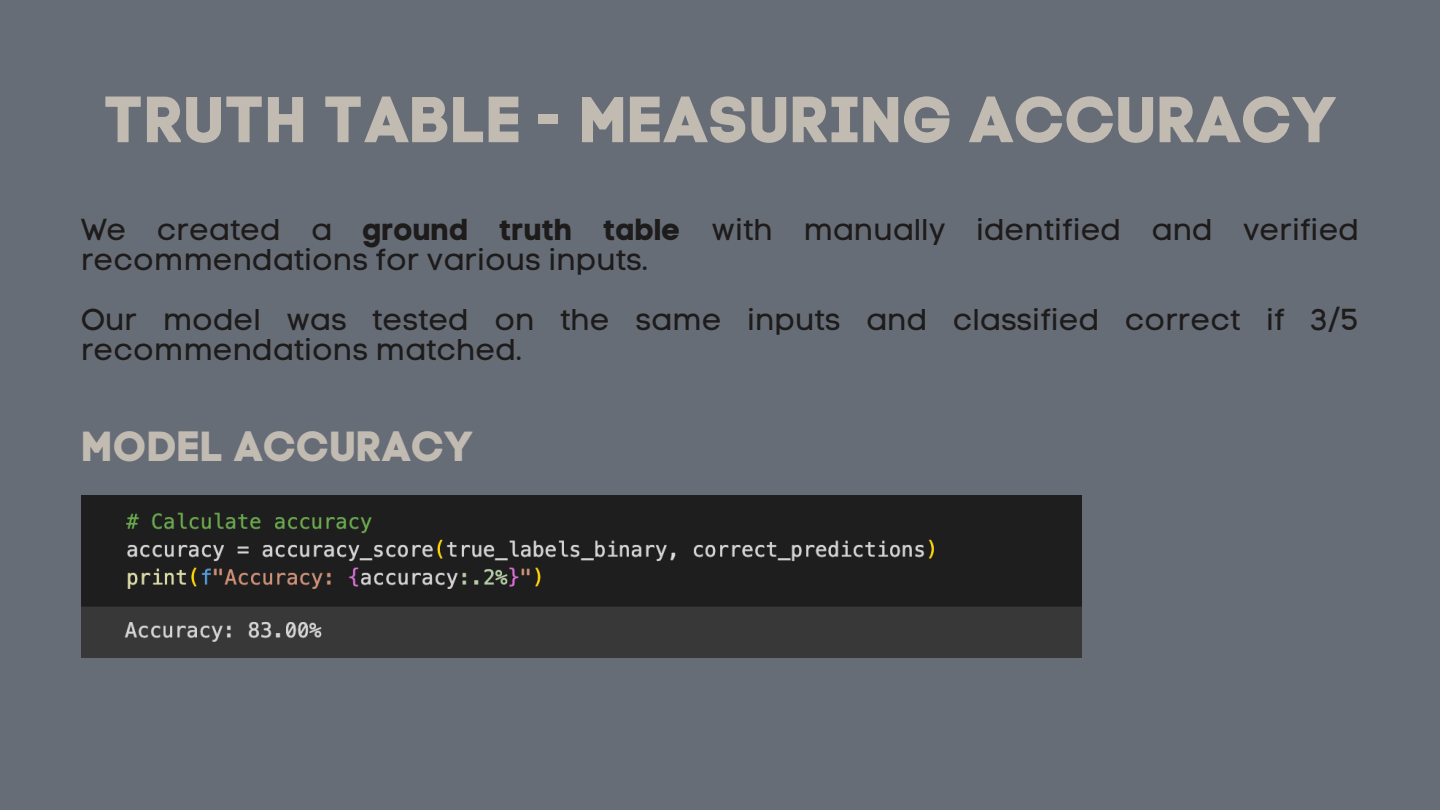
<style>
.page{position:relative;width:1440px;height:810px;background:#666d77}
.page>*{position:absolute;margin:0;border:0;box-sizing:border-box;transform-origin:0 0}
.t1{font:64.5px "Code Pro Bold LC";color:#c2bbb2}
.t2{font:42px "Code Pro Bold LC";color:#c2bbb2}
.t3{font:30px/30px "Code Pro Normal LC";color:#1e1b1b}
.s1{font-family:"Code Pro Bold LC"}
</style>
<div class="page">
<img style="left:81px;top:496px;width:1001px;height:162px">
<p class="t1" style="left:103px;top:81px;width:1235px">TRUTH TABLE - MEASURING ACCURACY</p>
<p class="t3" style="left:81px;top:215px;width:1279px">We created a <span class="s1">ground truth table</span> with manually identified and verified recommendations for various inputs.</p>
<p class="t3" style="left:81px;top:305px;width:1279px">Our model was tested on the same inputs and classified correct if 3/5 recommendations matched.</p>
<p class="t2" style="left:81px;top:421px;width:394px">MODEL ACCURACY</p>
</div>
